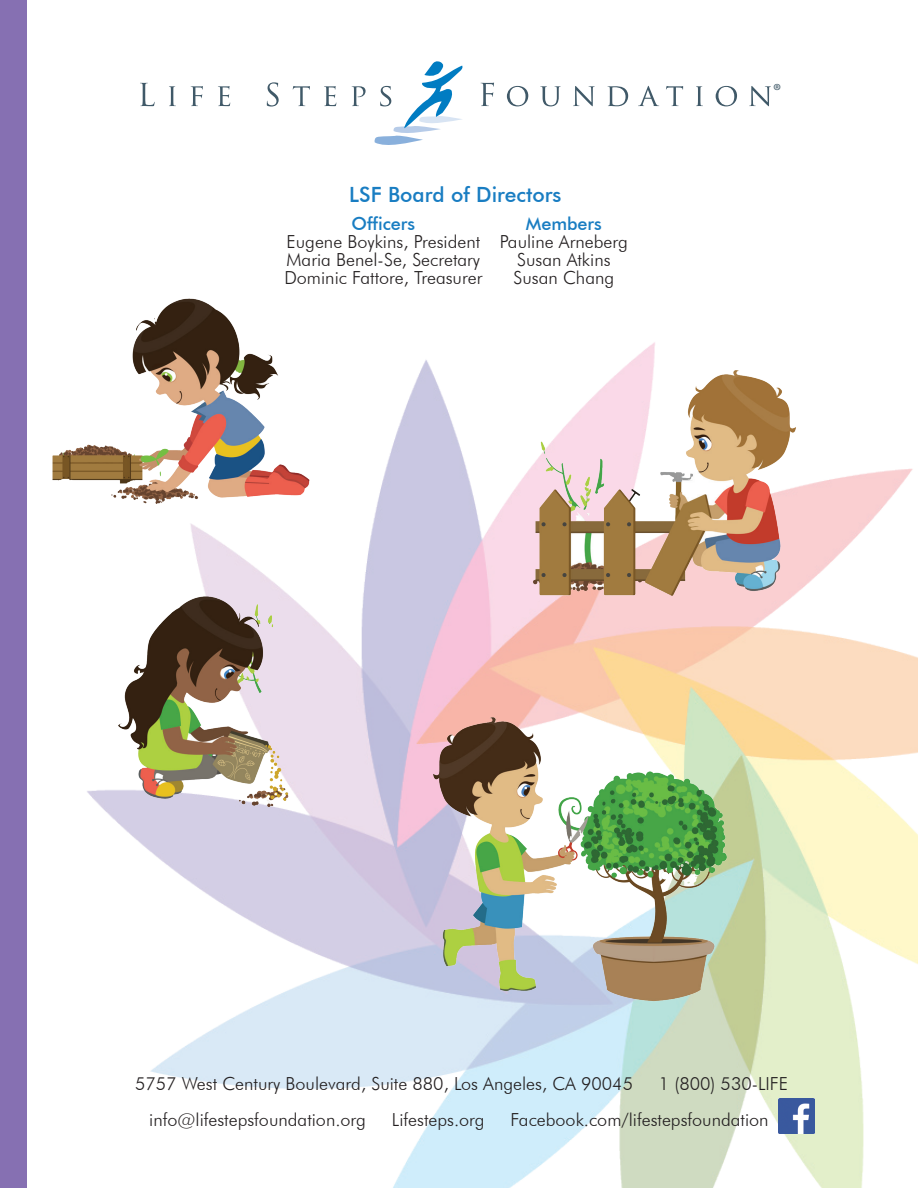
<style>
.page{position:relative;width:918px;height:1188px;background:#fff}
.page>*{position:absolute;margin:0;border:0;box-sizing:border-box;transform-origin:0 0}
.t1{font:500 21px "Futura BT";color:#197dc2}
.t2{font:19.35px "Myriad Pro";color:#405968}
.t3{font:300 18px "Futura BT";color:#231f20}
.t4{font:500 18px "Futura BT";color:#197dc2}
</style>
<div class="page">
<div style="left:0;top:0;width:27px;height:1188px;background:#8670b2"></div>
<img style="left:87px;top:342px;width:831px;height:846px">
<img style="left:779px;top:1098px;width:35px;height:36px">
<img style="left:52px;top:298px;width:286px;height:224px">
<img style="left:516px;top:362px;width:291px;height:248px">
<img style="left:94px;top:567px;width:284px;height:261px">
<img style="left:413px;top:702px;width:329px;height:315px">
<svg style="left:140px;top:83px;width:15px;height:23px"></svg>
<svg style="left:169px;top:86px;width:7px;height:20px"></svg>
<svg style="left:191px;top:86px;width:12px;height:20px"></svg>
<svg style="left:218px;top:86px;width:12px;height:20px"></svg>
<svg style="left:267px;top:82px;width:12px;height:25px"></svg>
<svg style="left:293px;top:86px;width:17px;height:20px"></svg>
<svg style="left:324px;top:86px;width:12px;height:20px"></svg>
<svg style="left:352px;top:86px;width:14px;height:20px"></svg>
<svg style="left:481px;top:83px;width:13px;height:23px"></svg>
<svg style="left:507px;top:86px;width:21px;height:20px"></svg>
<svg style="left:540px;top:86px;width:21px;height:20px"></svg>
<svg style="left:573px;top:86px;width:22px;height:20px"></svg>
<svg style="left:608px;top:86px;width:20px;height:20px"></svg>
<svg style="left:638px;top:86px;width:21px;height:20px"></svg>
<svg style="left:666px;top:86px;width:17px;height:20px"></svg>
<svg style="left:696px;top:86px;width:7px;height:20px"></svg>
<svg style="left:716px;top:86px;width:21px;height:20px"></svg>
<svg style="left:749px;top:86px;width:22px;height:20px"></svg>
<svg style="left:374px;top:61px;width:89px;height:84px"></svg>
<p class="t1" style="left:349px;top:182px;width:214px">LSF Board of Directors</p>
<p class="t4" style="left:351px;top:212px;width:65px">Officers</p>
<p class="t3" style="left:287px;top:230px;width:195px">Eugene Boykins, President</p>
<p class="t3" style="left:287px;top:248px;width:195px">Maria Benel-Se, Secretary</p>
<p class="t3" style="left:284px;top:266px;width:200px">Dominic Fattore, Treasurer</p>
<p class="t4" style="left:526px;top:212px;width:78px">Members</p>
<p class="t3" style="left:500px;top:230px;width:129px">Pauline Arneberg</p>
<p class="t3" style="left:517px;top:248px;width:95px">Susan Atkins</p>
<p class="t3" style="left:513px;top:266px;width:102px">Susan Chang</p>
<p class="t2" style="left:773px;top:78px;width:10px">®</p>
<p class="t3" style="left:135px;top:1073px;width:500px">5757 West Century Boulevard, Suite 880, Los Angeles, CA 90045</p>
<p class="t3" style="left:659px;top:1073px;width:131px">1 (800) 530-LIFE</p>
<p class="t3" style="left:149px;top:1109px;width:218px">info@lifestepsfoundation.org</p>
<p class="t3" style="left:392px;top:1109px;width:94px">Lifesteps.org</p>
<p class="t3" style="left:511px;top:1109px;width:260px">Facebook.com/lifestepsfoundation</p>
</div>
